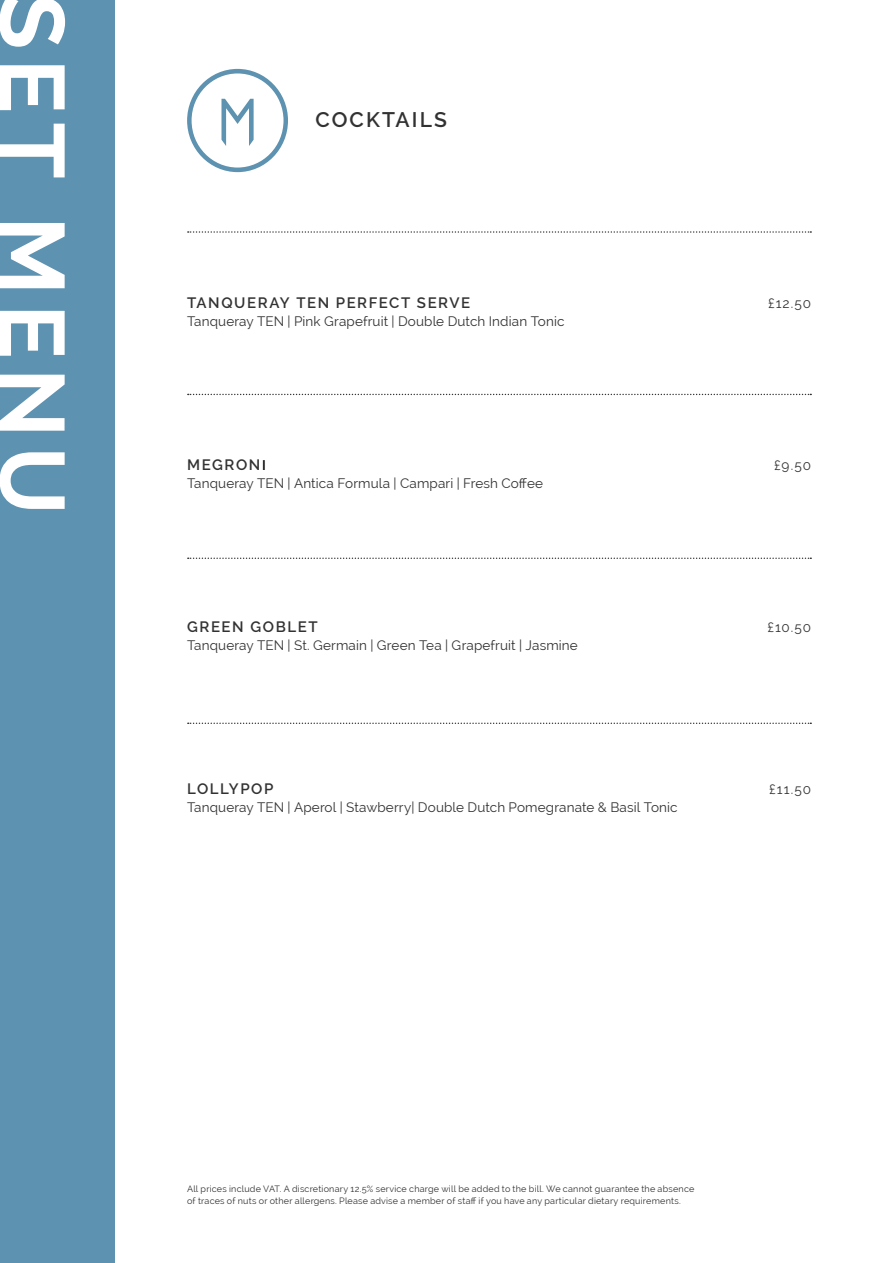
<style>
.page{position:relative;width:893px;height:1263px;background:#fff}
.page>*{position:absolute;margin:0;border:0;box-sizing:border-box;transform-origin:0 0}
.t1{font:700 91.05px "Raleway";letter-spacing:.1em;color:#fff}
.t2{font:600 21px "Raleway";letter-spacing:.1em;color:#323232}
.t3{font:600 15px "Raleway";letter-spacing:.1em;color:#323232}
.t4{font:13.5px "Raleway";letter-spacing:.01em;color:#323232}
.t5{font:9px/12px "Raleway";letter-spacing:.025em;color:#323232}
.s1{font-size:13.95px;color:#010202}
</style>
<div class="page">
<div style="left:0;top:0;width:115px;height:1263px;background:#5d92b0"></div>
<svg style="left:187px;top:69px;width:101px;height:103px"></svg>
<svg style="left:188px;top:231px;width:623px;height:2px"></svg>
<svg style="left:188px;top:394px;width:623px;height:1px"></svg>
<svg style="left:188px;top:558px;width:623px;height:1px"></svg>
<svg style="left:188px;top:723px;width:623px;height:1px"></svg>
<h1 class="t1" style="left:84px;top:-6px;width:523px;rotate:90deg">SET MENU</h1>
<h2 class="t2" style="left:315px;top:108px;width:133px">COCKTAILS</h2>
<p class="t3" style="left:187px;top:294px;width:285px">TANQUERAY TEN PERFECT SERVE</p>
<p class="t4" style="left:768px;top:296px;width:44px">£12.50</p>
<p class="t4" style="left:187px;top:314px;width:379px">Tanqueray TEN | Pink Grapefruit | Double Dutch Indian Tonic</p>
<p class="t3" style="left:187px;top:456px;width:80px">MEGRON<span class="s1">I</span></p>
<p class="t4" style="left:774px;top:458px;width:38px">£9.50</p>
<p class="t4" style="left:187px;top:476px;width:358px">Tanqueray TEN | Antica Formula | Campari | Fresh Coffee</p>
<p class="t3" style="left:187px;top:618px;width:132px">GREEN GOBLET</p>
<p class="t4" style="left:767px;top:620px;width:45px">£10.50</p>
<p class="t4" style="left:187px;top:638px;width:392px">Tanqueray TEN | St. Germain | Green Tea | Grapefruit | Jasmine</p>
<p class="t3" style="left:187px;top:780px;width:88px">LOLLYPOP</p>
<p class="t4" style="left:769px;top:782px;width:43px">£11.50</p>
<p class="t4" style="left:187px;top:800px;width:492px">Tanqueray TEN | Aperol | Stawberry| Double Dutch Pomegranate &amp; Basil Tonic</p>
<p class="t5" style="left:187px;top:1183px;width:509px">All prices include VAT. A discretionary 12.5% service charge will be added to the bill. We cannot guarantee the absence of traces of nuts or other allergens. Please advise a member of staff if you have any particular dietary requirements.</p>
</div>
